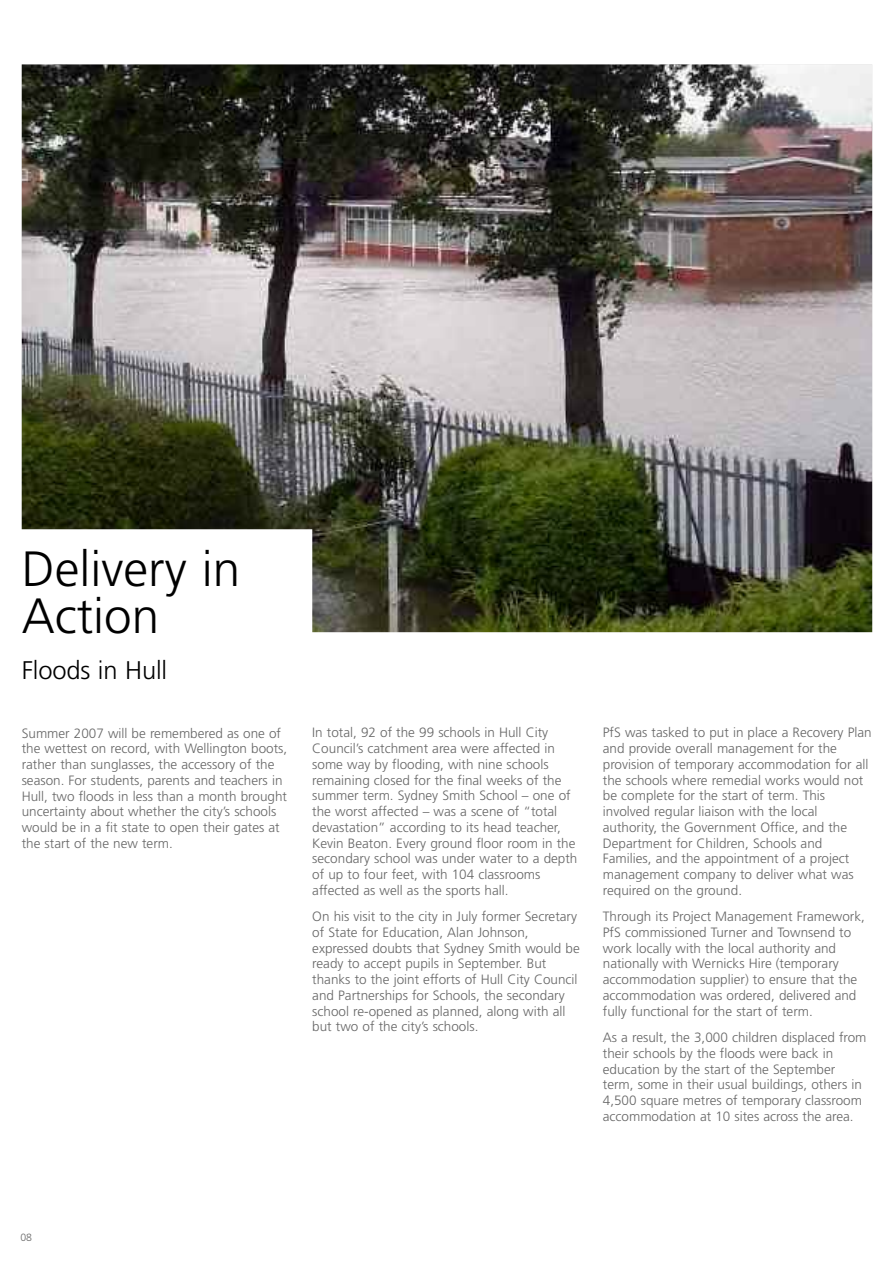
<style>
.page{position:relative;width:893px;height:1263px;background:#fff}
.page>*{position:absolute;margin:0;border:0;box-sizing:border-box;transform-origin:0 0}
.t1{font:300 49.5px/46.5px "Frutiger LT Com";color:#000}
.t2{font:300 25.5px "Frutiger LT Com";letter-spacing:-.005em;color:#000}
.t3{font:300 13.5px/15.8px "Frutiger LT Com";color:#666}
.t4{font:300 10.5px "Frutiger LT Com";color:#666}
</style>
<div class="page">
<img style="left:22px;top:64px;width:850px;height:568px">
<h1 class="t1" style="left:22px;top:546px;width:220px">Delivery in<br>Action</h1>
<h2 class="t2" style="left:22px;top:656px;width:147px">Floods in Hull</h2>
<p class="t3" style="left:22px;top:725px;width:267px">Summer 2007 will be remembered as one of the wettest on record, with Wellington boots, rather than sunglasses, the accessory of the season. For students, parents and teachers in Hull, two floods in less than a month brought uncertainty about whether the city’s schools would be in a fit state to open their gates at the start of the new term.</p>
<p class="t3" style="left:312px;top:725px;width:267px">In total, 92 of the 99 schools in Hull City Council’s catchment area were affected in some way by flooding, with nine schools remaining closed for the final weeks of the summer term. Sydney Smith School – one of the worst affected – was a scene of “total devastation” according to its head teacher, Kevin Beaton. Every ground floor room in the secondary school was under water to a depth of up to four feet, with 104 classrooms affected as well as the sports hall.</p>
<p class="t3" style="left:312px;top:909px;width:269px">On his visit to the city in July former Secretary of State for Education, Alan Johnson, expressed doubts that Sydney Smith would be ready to accept pupils in September. But thanks to the joint efforts of Hull City Council and Partnerships for Schools, the secondary school re-opened as planned, along with all but two of the city’s schools.</p>
<p class="t3" style="left:603px;top:725px;width:270px">PfS was tasked to put in place a Recovery Plan and provide overall management for the provision of temporary accommodation for all the schools where remedial works would not be complete for the start of term. This involved regular liaison with the local authority, the Government Office, and the Department for Children, Schools and Families, and the appointment of a project management company to deliver what was required on the ground.</p>
<p class="t3" style="left:603px;top:909px;width:263px">Through its Project Management Framework, PfS commissioned Turner and Townsend to work locally with the local authority and nationally with Wernicks Hire (temporary accommodation supplier) to ensure that the accommodation was ordered, delivered and fully functional for the start of term.</p>
<p class="t3" style="left:603px;top:1029px;width:265px">As a result, the 3,000 children displaced from their schools by the floods were back in education by the start of the September term, some in their usual buildings, others in 4,500 square metres of temporary classroom accommodation at 10 sites across the area.</p>
<p class="t4" style="left:21px;top:1231px;width:13px">08</p>
</div>
